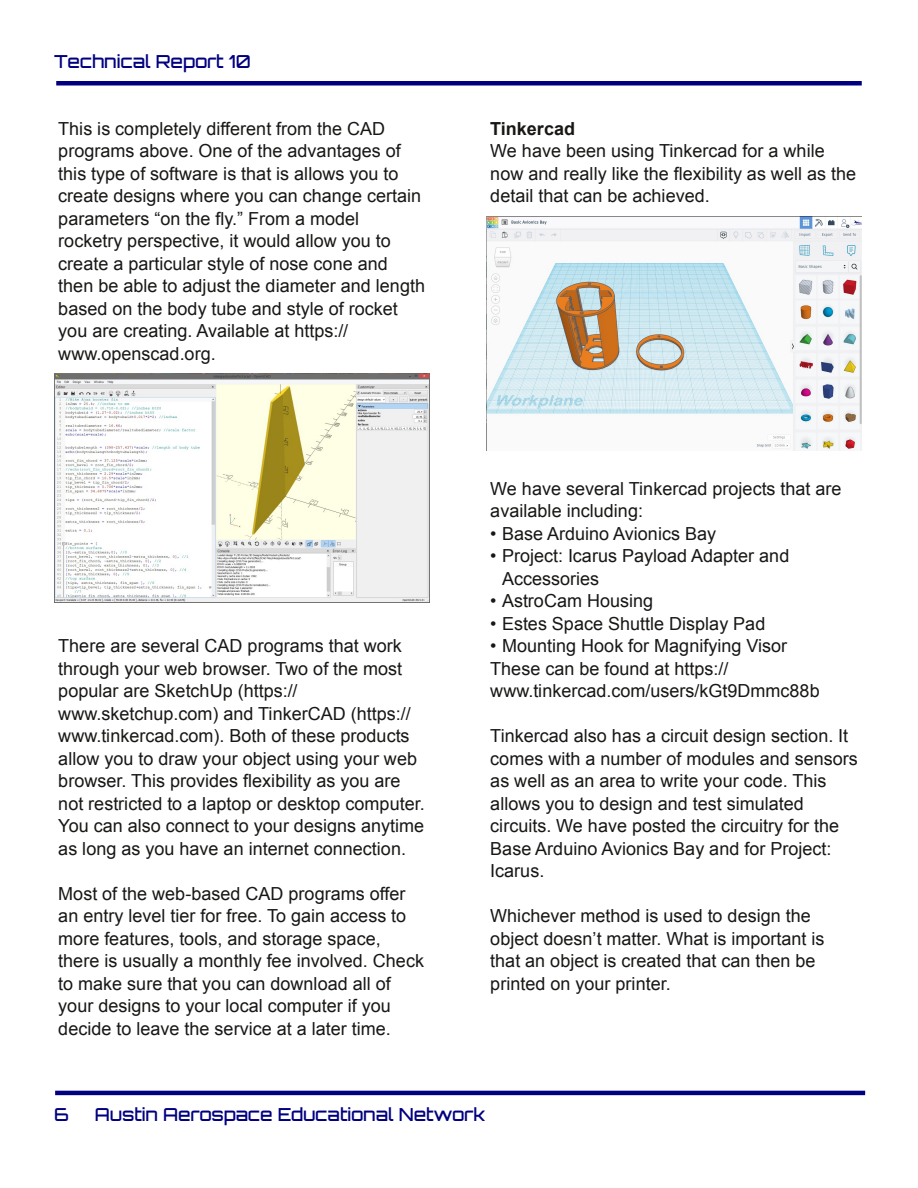
<style>
.page{position:relative;width:918px;height:1188px;background:#fff}
.page>*{position:absolute;margin:0;border:0;box-sizing:border-box;transform-origin:0 0}
.t1{font:18px/22.5px "Arial";color:#181715}
.t2{font:500 18px "Orbitron";letter-spacing:-.005em;color:#000080}
.t3{font:700 18px "Arial";color:#181715}
</style>
<div class="page">
<hr style="left:55px;top:1091px;width:810px;height:4px;background:#000080">
<div style="left:56px;top:81px;width:806px;height:5px;background:#000080"></div>
<img style="left:54px;top:374px;width:376px;height:228px">
<img style="left:486px;top:216px;width:376px;height:235px">
<p class="t2" style="left:54px;top:54px;width:198px">Technical Report 10</p>
<p class="t1" style="left:58px;top:117px;width:368px">This is completely different from the CAD programs above. One of the advantages of this type of software is that is allows you to create designs where you can change certain parameters “on the fly.” From a model rocketry perspective, it would allow you to create a particular style of nose cone and then be able to adjust the diameter and length based on the body tube and style of rocket you are creating. Available at https:// www.openscad.org.</p>
<p class="t1" style="left:58px;top:635px;width:368px">There are several CAD programs that work through your web browser. Two of the most popular are SketchUp (https:// www.sketchup.com) and TinkerCAD (https:// www.tinkercad.com). Both of these products allow you to draw your object using your web browser. This provides flexibility as you are not restricted to a laptop or desktop computer.<br>You can also connect to your designs anytime as long as you have an internet connection.</p>
<p class="t1" style="left:58px;top:882px;width:367px">Most of the web-based CAD programs offer an entry level tier for free. To gain access to more features, tools, and storage space, there is usually a monthly fee involved. Check to make sure that you can download all of your designs to your local computer if you decide to leave the service at a later time.</p>
<p class="t3" style="left:490px;top:119px;width:86px">Tinkercad</p>
<p class="t1" style="left:490px;top:140px;width:367px">We have been using Tinkercad for a while now and really like the flexibility as well as the detail that can be achieved.</p>
<p class="t1" style="left:490px;top:477px;width:353px">We have several Tinkercad projects that are available including:</p>
<p class="t1" style="left:490px;top:522px;width:227px">• Base Arduino Avionics Bay</p>
<p class="t1" style="left:502px;top:545px;width:289px;text-indent:-12px">• Project: Icarus Payload Adapter and<br>Accessories</p>
<p class="t1" style="left:490px;top:590px;width:165px">• AstroCam Housing</p>
<p class="t1" style="left:490px;top:612px;width:277px">• Estes Space Shuttle Display Pad</p>
<p class="t1" style="left:490px;top:635px;width:331px">• Mounting Hook for Magnifying Visor<br>These can be found at https:// www.tinkercad.com/users/kGt9Dmmc88b</p>
<p class="t1" style="left:490px;top:725px;width:369px">Tinkercad also has a circuit design section. It comes with a number of modules and sensors as well as an area to write your code. This allows you to design and test simulated circuits. We have posted the circuitry for the Base Arduino Avionics Bay and for Project:<br>Icarus.</p>
<p class="t1" style="left:490px;top:905px;width:336px">Whichever method is used to design the object doesn’t matter. What is important is that an object is created that can then be printed on your printer.</p>
<p class="t2" style="left:54px;top:1107px;width:16px">6</p>
<p class="t2" style="left:95px;top:1107px;width:392px">Austin Aerospace Educational Network</p>
</div>
